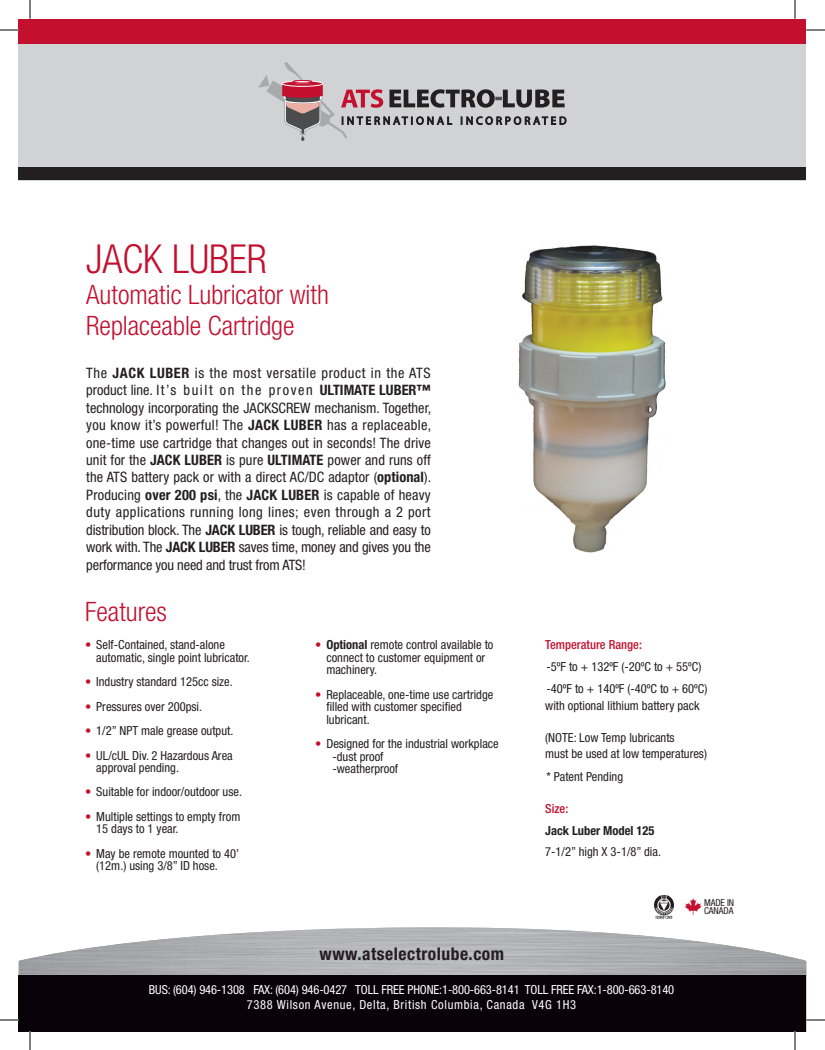
<style>
.page{position:relative;width:825px;height:1050px;background:#fff}
.page>*{position:absolute;margin:0;border:0;box-sizing:border-box;transform-origin:0 0}
.t1{font:300 condensed 40px "Helvetica Neue";color:#c3102f}
.t2{font:300 condensed 26.75px/31.2px "Helvetica Neue";color:#c3102f}
.t3{font:700 condensed 17.5px "Helvetica Neue";letter-spacing:.03em;color:#231f20}
.t4{font:condensed 14.38px/17.5px "Helvetica Neue";letter-spacing:-.01em;color:#231f20;text-align:justify}
.t5{font:condensed 12.5px/12.5px "Helvetica Neue";color:#231f20}
.t6{font:condensed 12.5px/15px "Helvetica Neue";letter-spacing:-.01em;color:#fff;text-align:center}
.t7{font:500 condensed 12.5px "Helvetica Neue";color:#c3102f}
.t8{font:700 condensed 12.5px "Helvetica Neue";color:#231f20}
.t9{font:condensed 9.5px/8.4px "Helvetica Neue";letter-spacing:-.01em;color:#231f20;text-align:right}
.s1{font-weight:700}
.s2{color:#c3102f}
.s3{font-family:"Carta";font-stretch:normal;font-size:19px;color:#c3102f}
</style>
<div class="page">
<div style="left:19px;top:39px;width:787px;height:141px;background:#d1d2d4"></div>
<div style="left:19px;top:19px;width:787px;height:24px;background:#c3102f"></div>
<svg style="left:258px;top:62px;width:308px;height:79px"></svg>
<div style="left:293px;top:80px;width:19px;height:3px;border:1px solid #c3102f;border-radius:50%"></div>
<div style="left:19px;top:168px;width:787px;height:12px;background:#231f20"></div>
<img style="left:19px;top:927px;width:787px;height:48px">
<div style="left:19px;top:975px;width:787px;height:56px;background:#090208"></div>
<img style="left:654px;top:896px;width:20px;height:23px">
<img style="left:518px;top:244px;width:148px;height:309px">
<svg style="left:0;top:29px;width:19px;height:2px"></svg>
<svg style="left:806px;top:29px;width:19px;height:2px"></svg>
<svg style="left:0;top:1019px;width:19px;height:2px"></svg>
<svg style="left:806px;top:1019px;width:19px;height:2px"></svg>
<svg style="left:29px;top:0;width:2px;height:19px"></svg>
<svg style="left:29px;top:1031px;width:2px;height:19px"></svg>
<svg style="left:794px;top:0;width:2px;height:19px"></svg>
<svg style="left:794px;top:1031px;width:2px;height:19px"></svg>
<h1 class="t1" style="left:86px;top:236px;width:182px">JACK LUBER</h1>
<h2 class="t2" style="left:86px;top:279px;width:244px">Automatic Lubricator with<br>Replaceable Cartridge</h2>
<p class="t4" style="left:86px;top:364px;width:347px">The <span class="s1">JACK LUBER</span> is the most versatile product in the ATS product line. It’s built on the proven <span class="s1">ULTIMATE LUBER™ </span>technology incorporating the JACKSCREW mechanism. Together, you know it’s powerful! The <span class="s1">JACK LUBER</span> has a replaceable, one-time use cartridge that changes out in seconds! The drive unit for the <span class="s1">JACK LUBER</span> is pure <span class="s1">ULTIMATE</span> power and runs off the ATS battery pack or with a direct AC/DC adaptor (<span class="s1">optional</span>).<br>Producing <span class="s1">over 200 psi</span>, the <span class="s1">JACK LUBER</span> is capable of heavy duty applications running long lines; even through a 2 port distribution block. The <span class="s1">JACK LUBER</span> is tough, reliable and easy to work with. The <span class="s1">JACK LUBER</span> saves time, money and gives you the performance you need and trust from ATS!</p>
<h2 class="t2" style="left:85px;top:596px;width:83px">Features</h2>
<p class="t5" style="left:96px;top:639px;width:155px;text-indent:-11px"><span class="s2">•</span> Self-Contained, stand-alone automatic, single point lubricator.</p>
<p class="t5" style="left:85px;top:676px;width:149px"><span class="s2">•</span> Industry standard 125cc size.</p>
<p class="t5" style="left:85px;top:700px;width:119px"><span class="s2">•</span> Pressures over 200psi.</p>
<p class="t5" style="left:85px;top:724px;width:150px"><span class="s2">•</span> 1/2” NPT male grease output.</p>
<p class="t5" style="left:96px;top:749px;width:138px;text-indent:-11px"><span class="s2">•</span> UL/cUL Div. 2 Hazardous Area approval pending.</p>
<p class="t5" style="left:85px;top:786px;width:158px"><span class="s2">•</span> Suitable for indoor/outdoor use.</p>
<p class="t5" style="left:96px;top:810px;width:146px;text-indent:-11px"><span class="s2">•</span> Multiple settings to empty from<br>15 days to 1 year.</p>
<p class="t5" style="left:96px;top:847px;width:144px;text-indent:-11px"><span class="s2">•</span> May be remote mounted to 40’ (12m.) using 3/8” ID hose.</p>
<p class="t5" style="left:326px;top:639px;width:169px;text-indent:-11px"><span class="s2">•</span> <span class="s1">Optional</span> remote control available to connect to customer equipment or machinery.</p>
<p class="t5" style="left:326px;top:688px;width:169px;text-indent:-11px"><span class="s2">•</span> Replaceable, one-time use cartridge filled with customer specified lubricant.</p>
<p class="t5" style="left:332px;top:737px;width:168px;text-indent:-17px"><span class="s2">•</span> Designed for the industrial workplace -dust proof<br>-weatherproof</p>
<p class="t7" style="left:545px;top:638px;width:98px">Temperature Range:</p>
<p class="t5" style="left:546px;top:655px;width:162px;line-height:22.5px">-5ºF to + 132ºF (-20ºC to + 55ºC) -40ºF to + 140ºF (-40ºC to + 60ºC)</p>
<p class="t5" style="left:545px;top:699px;width:156px">with optional lithium battery pack</p>
<p class="t5" style="left:545px;top:729px;width:163px;line-height:16.2px">(NOTE: Low Temp lubricants<br>must be used at low temperatures)</p>
<p class="t5" style="left:546px;top:770px;width:78px">* Patent Pending</p>
<p class="t7" style="left:545px;top:801px;width:25px">Size:</p>
<p class="t8" style="left:545px;top:823px;width:111px">Jack Luber Model 125</p>
<p class="t5" style="left:545px;top:845px;width:117px">7-1/2” high X 3-1/8” dia.</p>
<p class="t9" style="left:684px;top:899px;width:52px"><span class="s3">W</span> MADE IN<br>CANADA</p>
<h3 class="t3" style="left:320px;top:943px;width:186px">www.atselectrolube.com</h3>
<p class="t6" style="left:149px;top:982px;width:527px">BUS: (604) 946-1308 FAX: (604) 946-0427 TOLL FREE PHONE:1-800-663-8141 TOLL FREE FAX:1-800-663-8140<br>7388 Wilson Avenue, Delta, British Columbia, Canada V4G 1H3</p>
</div>
